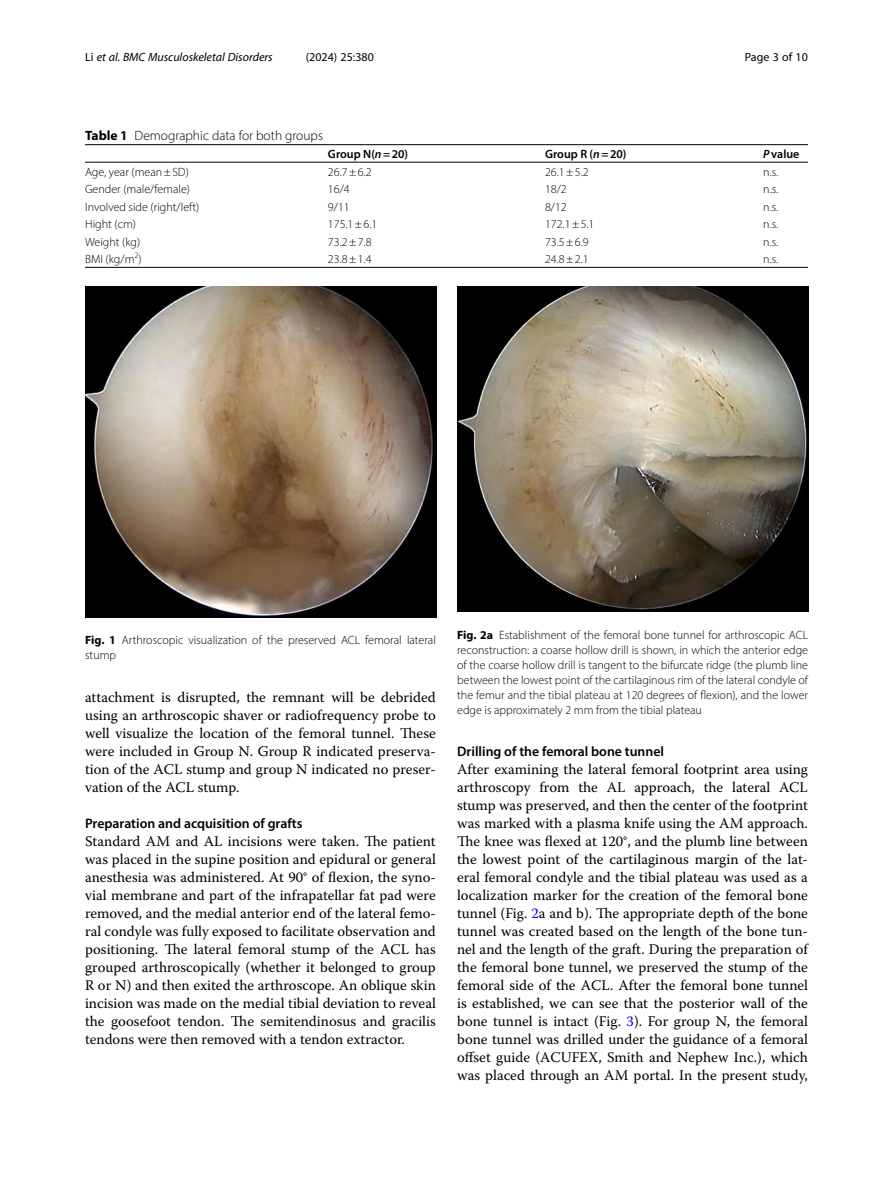
<style>
.page{position:relative;width:893px;height:1191px;background:#fff}
.page>*{position:absolute;margin:0;border:0;box-sizing:border-box;transform-origin:0 0}
.Body_Text{font:14.7px/18px "Warnock Pro";color:#000;text-align:justify}
.Body_Text_Indent{font:14.7px/18px "Warnock Pro";color:#000;text-align:justify}
.Head_2{font:600 13.8px "Myriad Pro";color:#000}
.Table_Caption{font:300 13.5px "Myriad Pro";color:#000}
.Figure_Caption{font:300 12px/15px "Myriad Pro";color:#000;text-align:justify}
.Table_Body{font:300 12px "Myriad Pro";color:#000}
.t1{font:italic 12px "Myriad Pro";color:#000}
.Table_Head{font:600 12px "Myriad Pro";color:#000}
.t2{font:12px "Myriad Pro";color:#000}
.s1{font-style:normal}
.s2{font-weight:700}
.s3{font-style:italic}
.s4{color:#00f}
</style>
<div class="page">
<hr style="left:85px;top:162px;width:243px;height:1px;background:#000">
<hr style="left:328px;top:144px;width:217px;height:1px;background:#000">
<hr style="left:328px;top:162px;width:217px;height:1px;background:#000">
<hr style="left:545px;top:144px;width:218px;height:1px;background:#000">
<hr style="left:545px;top:162px;width:218px;height:1px;background:#000">
<hr style="left:763px;top:144px;width:45px;height:1px;background:#000">
<hr style="left:763px;top:162px;width:45px;height:1px;background:#000">
<hr style="left:85px;top:267px;width:243px;height:1px;background:#000">
<hr style="left:328px;top:267px;width:217px;height:1px;background:#000">
<hr style="left:545px;top:267px;width:218px;height:1px;background:#000">
<hr style="left:763px;top:267px;width:45px;height:1px;background:#000">
<hr style="left:85px;top:144px;width:243px;height:1px;background:#000">
<img style="left:457px;top:287px;width:351px;height:325px">
<img style="left:85px;top:287px;width:351px;height:330px">
<p class="t1" style="left:85px;top:50px;width:189px"><span class="s1">Li</span> et al. BMC Musculoskeletal Disorders</p>
<p class="t2" style="left:306px;top:50px;width:70px">(2024) 25:380</p>
<p class="t2" style="left:745px;top:50px;width:65px">Page 3 of 10</p>
<p class="Table_Caption" style="left:85px;top:128px;width:240px"><span class="s2">Table 1</span> Demographic data for both groups</p>
<p class="Table_Head" style="left:328px;top:146px;width:82px">Group N(<span class="s3">n</span>=20)</p>
<p class="Table_Head" style="left:545px;top:146px;width:83px">Group R (<span class="s3">n</span>=20)</p>
<p class="Table_Head" style="left:763px;top:146px;width:38px"><span class="s3">P</span>value</p>
<p class="Table_Body" style="left:85px;top:164px;width:105px">Age, year (mean±SD)</p>
<p class="Table_Body" style="left:328px;top:164px;width:45px">26.7±6.2</p>
<p class="Table_Body" style="left:545px;top:164px;width:45px">26.1±5.2</p>
<p class="Table_Body" style="left:763px;top:164px;width:16px">n.s.</p>
<p class="Table_Body" style="left:85px;top:182px;width:106px">Gender (male/female)</p>
<p class="Table_Body" style="left:328px;top:182px;width:23px">16/4</p>
<p class="Table_Body" style="left:545px;top:182px;width:23px">18/2</p>
<p class="Table_Body" style="left:763px;top:182px;width:16px">n.s.</p>
<p class="Table_Body" style="left:85px;top:199px;width:116px">Involved side (right/left)</p>
<p class="Table_Body" style="left:328px;top:199px;width:23px">9/11</p>
<p class="Table_Body" style="left:545px;top:199px;width:23px">8/12</p>
<p class="Table_Body" style="left:763px;top:199px;width:16px">n.s.</p>
<p class="Table_Body" style="left:85px;top:217px;width:53px">Hight (cm)</p>
<p class="Table_Body" style="left:328px;top:217px;width:51px">175.1±6.1</p>
<p class="Table_Body" style="left:545px;top:217px;width:51px">172.1±5.1</p>
<p class="Table_Body" style="left:763px;top:217px;width:16px">n.s.</p>
<p class="Table_Body" style="left:85px;top:234px;width:57px">Weight (kg)</p>
<p class="Table_Body" style="left:328px;top:234px;width:45px">73.2±7.8</p>
<p class="Table_Body" style="left:545px;top:234px;width:45px">73.5±6.9</p>
<p class="Table_Body" style="left:763px;top:234px;width:16px">n.s.</p>
<p class="Table_Body" style="left:85px;top:252px;width:58px">BMI (kg/m<sup>2</sup>)</p>
<p class="Table_Body" style="left:328px;top:252px;width:45px">23.8±1.4</p>
<p class="Table_Body" style="left:545px;top:252px;width:45px">24.8±2.1</p>
<p class="Table_Body" style="left:763px;top:252px;width:16px">n.s.</p>
<p class="Figure_Caption" style="left:85px;top:632px;width:352px"><span class="s2">Fig. 1</span> Arthroscopic visualization of the preserved ACL femoral lateral stump</p>
<p class="Body_Text_Indent" style="left:85px;top:688px;width:352px">attachment is disrupted, the remnant will be debrided using an arthroscopic shaver or radiofrequency probe to well visualize the location of the femoral tunnel. These were included in Group N. Group R indicated preserva&shy;tion of the ACL stump and group N indicated no preser&shy;vation of the ACL stump.</p>
<p class="Head_2" style="left:85px;top:815px;width:219px">Preparation and acquisition of grafts</p>
<p class="Body_Text" style="left:85px;top:832px;width:352px">Standard AM and AL incisions were taken. The patient was placed in the supine position and epidural or general anesthesia was administered. At 90° of flexion, the syno&shy;vial membrane and part of the infrapatellar fat pad were removed, and the medial anterior end of the lateral femo&shy;ral condyle was fully exposed to facilitate observation and positioning. The lateral femoral stump of the ACL has grouped arthroscopically (whether it belonged to group R or N) and then exited the arthroscope. An oblique skin incision was made on the medial tibial deviation to reveal the goosefoot tendon. The semitendinosus and gracilis tendons were then removed with a tendon extractor.</p>
<p class="Figure_Caption" style="left:457px;top:627px;width:352px"><span class="s2">Fig. 2a</span> Establishment of the femoral bone tunnel for arthroscopic ACL reconstruction: a coarse hollow drill is shown, in which the anterior edge of the coarse hollow drill is tangent to the bifurcate ridge (the plumb line between the lowest point of the cartilaginous rim of the lateral condyle of the femur and the tibial plateau at 120 degrees of flexion), and the lower edge is approximately 2 mm from the tibial plateau</p>
<p class="Head_2" style="left:457px;top:743px;width:208px">Drilling of the femoral bone tunnel</p>
<p class="Body_Text" style="left:457px;top:760px;width:352px">After examining the lateral femoral footprint area using arthroscopy from the AL approach, the lateral ACL stump was preserved, and then the center of the footprint was marked with a plasma knife using the AM approach.<br>The knee was flexed at 120°, and the plumb line between the lowest point of the cartilaginous margin of the lat&shy;eral femoral condyle and the tibial plateau was used as a localization marker for the creation of the femoral bone tunnel (Fig. <span class="s4">2</span>a and b). The appropriate depth of the bone tunnel was created based on the length of the bone tun&shy;nel and the length of the graft. During the preparation of the femoral bone tunnel, we preserved the stump of the femoral side of the ACL. After the femoral bone tunnel is established, we can see that the posterior wall of the bone tunnel is intact (Fig. <span class="s4">3</span>). For group N, the femoral bone tunnel was drilled under the guidance of a femoral offset guide (ACUFEX, Smith and Nephew Inc.), which was placed through an AM portal. In the present study,</p>
</div>
